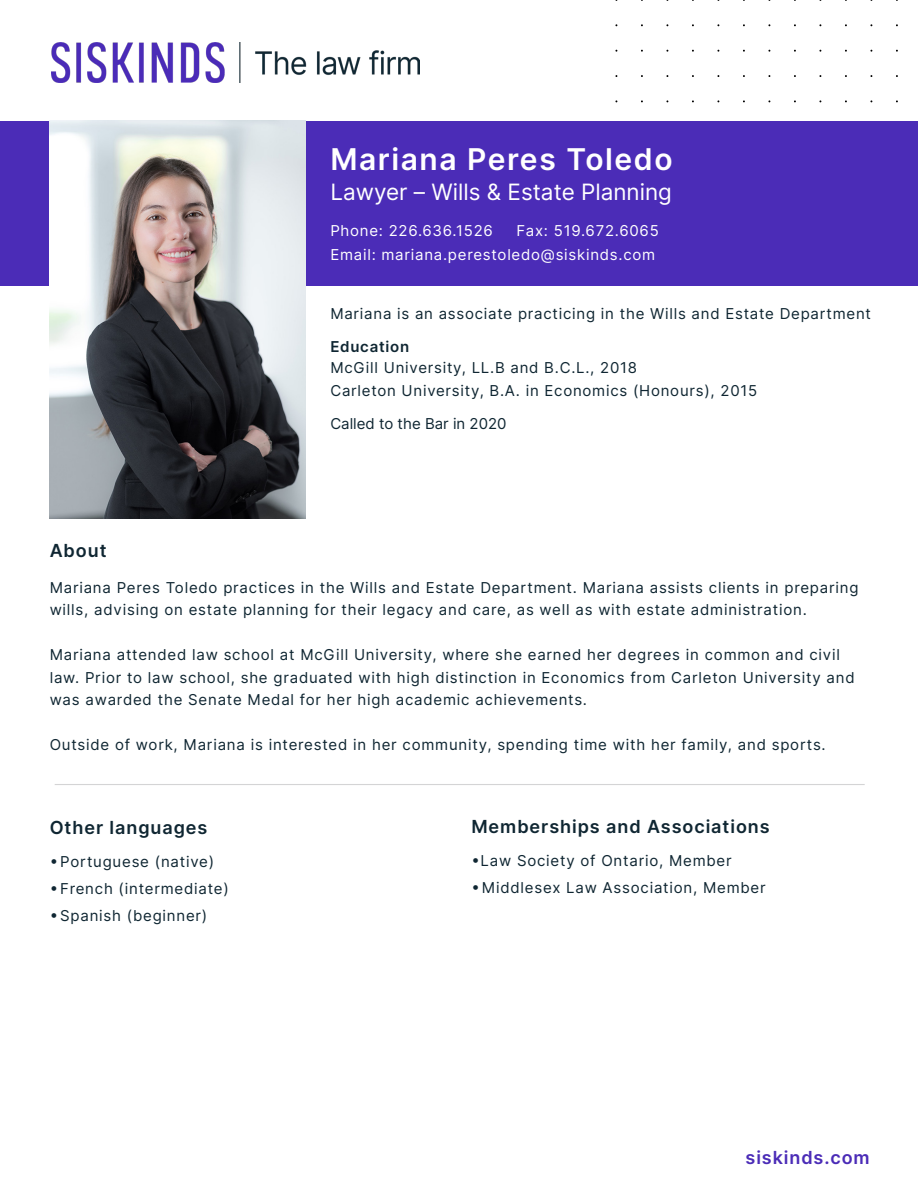
<style>
.page{position:relative;width:918px;height:1188px;background:#fff}
.page>*{position:absolute;margin:0;border:0;box-sizing:border-box;transform-origin:0 0}
.t1{font:600 30px "Inter";letter-spacing:.05em;color:#fff}
.t2{font:22.5px "Inter";color:#fff}
.Main_copy{font:600 18px "Inter";letter-spacing:.05em;color:#0f2632}
.t3{font:600 18px "Inter";letter-spacing:.05em;color:#4b2cb7}
.Main_copy-2{font:15px/22.5px "Inter";letter-spacing:.05em;color:#0f2632}
.Contact_Info{font:15px "Inter";letter-spacing:.05em;color:#fff}
.Called_to_Bar{font:15px "Inter";color:#0f2632}
.Main_copy-3{font:600 15px "Inter";letter-spacing:.05em;color:#0f2632}
</style>
<div class="page">
<div style="left:0;top:121px;width:918px;height:164px;background:#4b2cb7"></div>
<img style="left:51px;top:43px;width:369px;height:39px">
<hr style="left:55px;top:784px;width:810px;height:1px;background:#d4d4d5">
<img style="left:50px;top:121px;width:256px;height:398px">
<p class="t1" style="left:330px;top:137px;width:344px">Mariana Peres Toledo</p>
<p class="t2" style="left:330px;top:175px;width:343px">Lawyer – Wills &amp; Estate Planning</p>
<p class="Contact_Info" style="left:330px;top:219px;width:164px">Phone: 226.636.1526</p>
<p class="Contact_Info" style="left:516px;top:219px;width:144px">Fax: 519.672.6065</p>
<p class="Contact_Info" style="left:330px;top:243px;width:326px">Email: mariana.perestoledo@siskinds.com</p>
<p class="Main_copy-2" style="left:330px;top:302px;width:542px">Mariana is an associate practicing in the Wills and Estate Department</p>
<p class="Main_copy-3" style="left:330px;top:336px;width:80px">Education</p>
<p class="Main_copy-2" style="left:330px;top:356px;width:308px">McGill University, LL.B and B.C.L., 2018</p>
<p class="Main_copy-2" style="left:330px;top:379px;width:428px">Carleton University, B.A. in Economics (Honours), 2015</p>
<p class="Called_to_Bar" style="left:330px;top:412px;width:178px">Called to the Bar in 2020</p>
<p class="Main_copy" style="left:50px;top:537px;width:58px">About</p>
<p class="Main_copy-2" style="left:50px;top:576px;width:810px">Mariana Peres Toledo practices in the Wills and Estate Department. Mariana assists clients in preparing wills, advising on estate planning for their legacy and care, as well as with estate administration.</p>
<p class="Main_copy-2" style="left:50px;top:643px;width:807px">Mariana attended law school at McGill University, where she earned her degrees in common and civil law. Prior to law school, she graduated with high distinction in Economics from Carleton University and was awarded the Senate Medal for her high academic achievements.</p>
<p class="Main_copy-2" style="left:50px;top:733px;width:778px">Outside of work, Mariana is interested in her community, spending time with her family, and sports.</p>
<p class="Main_copy" style="left:50px;top:815px;width:159px">Other languages</p>
<p class="Main_copy-2" style="left:50px;top:850px;width:166px">•Portuguese (native)</p>
<p class="Main_copy-2" style="left:50px;top:877px;width:181px">•French (intermediate)</p>
<p class="Main_copy-2" style="left:50px;top:904px;width:159px">•Spanish (beginner)</p>
<p class="Main_copy" style="left:471px;top:813px;width:300px">Memberships and Associations</p>
<p class="Main_copy-2" style="left:471px;top:849px;width:262px">•Law Society of Ontario, Member</p>
<p class="Main_copy-2" style="left:471px;top:876px;width:296px">•Middlesex Law Association, Member</p>
<p class="t3" style="left:746px;top:1144px;width:126px">siskinds.com</p>
</div>
